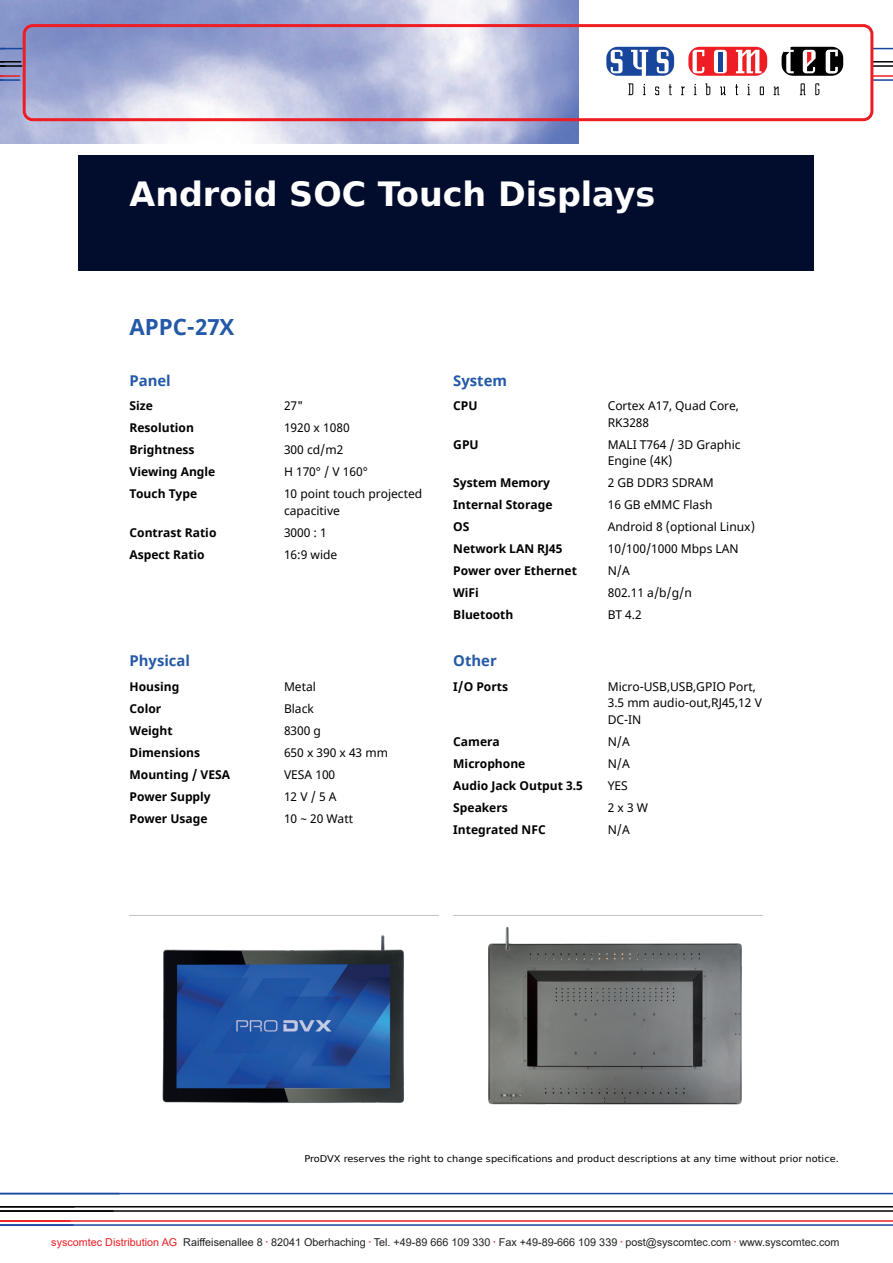
<style>
.page{position:relative;width:893px;height:1263px;background:#fff}
.page>*{position:absolute;margin:0;border:0;box-sizing:border-box;transform-origin:0 0}
.t1{font:700 33.45px "DejaVu Sans";color:#fff;scale:1.05 1}
.t2{font:700 33.45px "DejaVu Sans";color:#fff}
.t3{font:700 22.35px "Noto Sans";color:#2459a8;scale:1.05 1}
.t4{font:700 22.2px "Noto Sans";color:#2459a8}
.t5{font:700 14.85px "Noto Sans";color:#2459a8}
.t6{font:700 14.85px "Open Sans";color:#2459a8}
.t7{font:12.15px "Noto Sans";color:#000001;scale:1.05 1}
.t8{font:12px/16.4px "Noto Sans";color:#000001}
.t9{font:700 12px "Noto Sans";color:#000001}
.t10{font:10.8px "Arial";color:#231f20}
.t11{font:9.3px "DejaVu Sans";color:#000001;scale:1.05 1}
.s1{color:#ee1d23}
.s2{font-size:6px;color:#ee1d23}
</style>
<div class="page">
<img style="left:0;top:0;width:578px;height:144px">
<svg style="left:628px;top:83px;width:5px;height:12px"></svg>
<svg style="left:643px;top:84px;width:3px;height:11px"></svg>
<svg style="left:655px;top:87px;width:4px;height:8px"></svg>
<svg style="left:669px;top:84px;width:3px;height:11px"></svg>
<svg style="left:681px;top:87px;width:4px;height:8px"></svg>
<svg style="left:694px;top:84px;width:2px;height:11px"></svg>
<svg style="left:705px;top:83px;width:5px;height:12px"></svg>
<svg style="left:720px;top:87px;width:6px;height:8px"></svg>
<svg style="left:735px;top:84px;width:3px;height:11px"></svg>
<svg style="left:747px;top:84px;width:3px;height:11px"></svg>
<svg style="left:760px;top:87px;width:4px;height:8px"></svg>
<svg style="left:774px;top:87px;width:5px;height:8px"></svg>
<svg style="left:800px;top:83px;width:5px;height:12px"></svg>
<svg style="left:815px;top:83px;width:4px;height:12px"></svg>
<svg style="left:606px;top:47px;width:68px;height:29px"></svg>
<svg style="left:688px;top:47px;width:79px;height:29px"></svg>
<svg style="left:692px;top:50px;width:12px;height:23px"></svg>
<svg style="left:714px;top:50px;width:13px;height:23px"></svg>
<hr style="left:718px;top:52px;width:4px;height:19px;background:#18469d">
<svg style="left:736px;top:50px;width:26px;height:23px"></svg>
<svg style="left:782px;top:47px;width:61px;height:29px"></svg>
<svg style="left:873px;top:48px;width:20px;height:1px"></svg>
<hr style="left:871px;top:61px;width:22px;height:2px;background:#000">
<hr style="left:871px;top:65px;width:22px;height:2px;background:#000">
<hr style="left:871px;top:75px;width:22px;height:2px;background:#ee1d23">
<hr style="left:871px;top:79px;width:22px;height:2px;background:#18469d">
<hr style="left:0;top:1193px;width:893px;height:1px;background:#18469d">
<hr style="left:0;top:1206px;width:893px;height:1px;background:#000">
<hr style="left:0;top:1210px;width:893px;height:2px;background:#000">
<hr style="left:0;top:1220px;width:893px;height:2px;background:#ee1d23">
<hr style="left:0;top:1224px;width:893px;height:2px;background:#18469d">
<div style="left:23px;top:24px;width:850px;height:97px;border:3px solid #ee1d23;border-radius:9px"></div>
<img style="left:130px;top:915px;width:308px;height:188px">
<img style="left:453px;top:915px;width:309px;height:190px">
<div style="left:79px;top:155px;width:735px;height:116px;background:#020d2e"></div>
<svg style="left:0;top:48px;width:23px;height:1px"></svg>
<hr style="left:0;top:61px;width:21px;height:2px;background:#000">
<hr style="left:0;top:65px;width:22px;height:2px;background:#000">
<hr style="left:0;top:75px;width:20px;height:2px;background:#ee1d23">
<hr style="left:0;top:79px;width:20px;height:2px;background:#18469d">
<h1 class="t1" style="left:170px;top:156px;width:530px">Android SOC Touch Displays</h1>
<h1 class="t2" style="left:130px;top:167px;width:527px">Android SOC Touch Displays</h1>
<h2 class="t3" style="left:170px;top:300px;width:107px">APPC-27X</h2>
<h3 class="t4" style="left:130px;top:312px;width:106px">APPC-27X</h3>
<p class="t5" style="left:130px;top:370px;width:43px">Panel</p>
<p class="t6" style="left:453px;top:370px;width:55px">System</p>
<p class="t9" style="left:130px;top:397px;width:25px">Size</p>
<p class="t8" style="left:284px;top:398px;width:21px">27"</p>
<p class="t9" style="left:130px;top:419px;width:66px">Resolution</p>
<p class="t8" style="left:284px;top:420px;width:67px">1920 x 1080</p>
<p class="t9" style="left:130px;top:441px;width:67px">Brightness</p>
<p class="t8" style="left:284px;top:442px;width:61px">300 cd/m2</p>
<p class="t9" style="left:130px;top:463px;width:87px">Viewing Angle</p>
<p class="t8" style="left:284px;top:461px;width:140px;line-height:22px">H 170° / V 160°<br>10 point touch projected</p>
<p class="t8" style="left:284px;top:502px;width:57px">capacitive</p>
<p class="t9" style="left:130px;top:485px;width:69px">Touch Type</p>
<p class="t9" style="left:130px;top:524px;width:88px">Contrast Ratio</p>
<p class="t8" style="left:284px;top:524px;width:44px">3000 : 1</p>
<p class="t9" style="left:130px;top:546px;width:77px">Aspect Ratio</p>
<p class="t8" style="left:284px;top:546px;width:55px">16:9 wide</p>
<p class="t7" style="left:333px;top:491px;width:58px">capacitive</p>
<p class="t8" style="left:608px;top:398px;width:133px">Cortex A17, Quad Core,<br>RK3288</p>
<p class="t9" style="left:453px;top:397px;width:26px">CPU</p>
<p class="t7" style="left:675px;top:403px;width:43px">RK3288</p>
<p class="t7" style="left:675px;top:441px;width:66px">Engine (4K)</p>
<p class="t8" style="left:608px;top:436px;width:134px">MALI T764 / 3D Graphic<br>Engine (4K)</p>
<p class="t9" style="left:453px;top:436px;width:27px">GPU</p>
<p class="t9" style="left:453px;top:474px;width:98px">System Memory</p>
<p class="t8" style="left:608px;top:475px;width:107px">2 GB DDR3 SDRAM</p>
<p class="t9" style="left:453px;top:496px;width:101px">Internal Storage</p>
<p class="t8" style="left:608px;top:497px;width:106px">16 GB eMMC Flash</p>
<p class="t9" style="left:453px;top:518px;width:18px">OS</p>
<p class="t8" style="left:608px;top:519px;width:149px">Android 8 (optional Linux)</p>
<p class="t9" style="left:453px;top:540px;width:111px">Network LAN RJ45</p>
<p class="t8" style="left:608px;top:541px;width:133px">10/100/1000 Mbps LAN</p>
<p class="t9" style="left:453px;top:562px;width:125px">Power over Ethernet</p>
<p class="t8" style="left:608px;top:563px;width:24px">N/A</p>
<p class="t9" style="left:453px;top:584px;width:27px">WiFi</p>
<p class="t8" style="left:608px;top:585px;width:86px">802.11 a/b/g/n</p>
<p class="t9" style="left:453px;top:606px;width:62px">Bluetooth</p>
<p class="t8" style="left:608px;top:607px;width:35px">BT 4.2</p>
<p class="t5" style="left:130px;top:650px;width:62px">Physical</p>
<p class="t5" style="left:453px;top:650px;width:45px">Other</p>
<p class="t9" style="left:130px;top:678px;width:51px">Housing</p>
<p class="t8" style="left:284px;top:679px;width:33px">Metal</p>
<p class="t9" style="left:130px;top:700px;width:33px">Color</p>
<p class="t8" style="left:284px;top:701px;width:31px">Black</p>
<p class="t9" style="left:130px;top:722px;width:45px">Weight</p>
<p class="t8" style="left:284px;top:723px;width:39px">8300 g</p>
<p class="t9" style="left:130px;top:744px;width:72px">Dimensions</p>
<p class="t8" style="left:284px;top:745px;width:105px">650 x 390 x 43 mm</p>
<p class="t9" style="left:130px;top:766px;width:102px">Mounting / VESA</p>
<p class="t8" style="left:284px;top:767px;width:53px">VESA 100</p>
<p class="t9" style="left:130px;top:788px;width:83px">Power Supply</p>
<p class="t8" style="left:284px;top:789px;width:54px">12 V / 5 A</p>
<p class="t9" style="left:130px;top:810px;width:80px">Power Usage</p>
<p class="t8" style="left:284px;top:811px;width:71px">10 ~ 20 Watt</p>
<p class="t9" style="left:453px;top:678px;width:56px">I/O Ports</p>
<p class="t8" style="left:608px;top:679px;width:156px">Micro-USB,USB,GPIO Port,<br>3.5 mm audio-out,RJ45,12 V<br>DC-IN</p>
<p class="t7" style="left:675px;top:701px;width:35px">DC-IN</p>
<p class="t9" style="left:453px;top:733px;width:48px">Camera</p>
<p class="t8" style="left:608px;top:733px;width:24px">N/A</p>
<p class="t9" style="left:453px;top:755px;width:74px">Microphone</p>
<p class="t8" style="left:608px;top:755px;width:24px">N/A</p>
<p class="t9" style="left:453px;top:777px;width:131px">Audio Jack Output 3.5</p>
<p class="t8" style="left:608px;top:777px;width:22px">YES</p>
<p class="t9" style="left:453px;top:799px;width:56px">Speakers</p>
<p class="t8" style="left:608px;top:799px;width:42px">2 x 3 W</p>
<p class="t9" style="left:453px;top:821px;width:94px">Integrated NFC</p>
<p class="t8" style="left:608px;top:821px;width:24px">N/A</p>
<p class="t11" style="left:304px;top:1150px;width:511px">ProDVX reserves the right to change specifications and product descriptions at any time without prior notice.</p>
<p class="t10" style="left:51px;top:1234px;width:790px"><span class="s1">syscomtec Distribution AG</span> Raiffeisenallee 8 <span class="s2">•</span> 82041 Oberhaching <span class="s2">•</span> Tel. +49-89 666 109 330 <span class="s2">•</span> Fax +49-89-666 109 339 <span class="s2">•</span> post@syscomtec.com <span class="s2">•</span> www.syscomtec.com</p>
</div>
